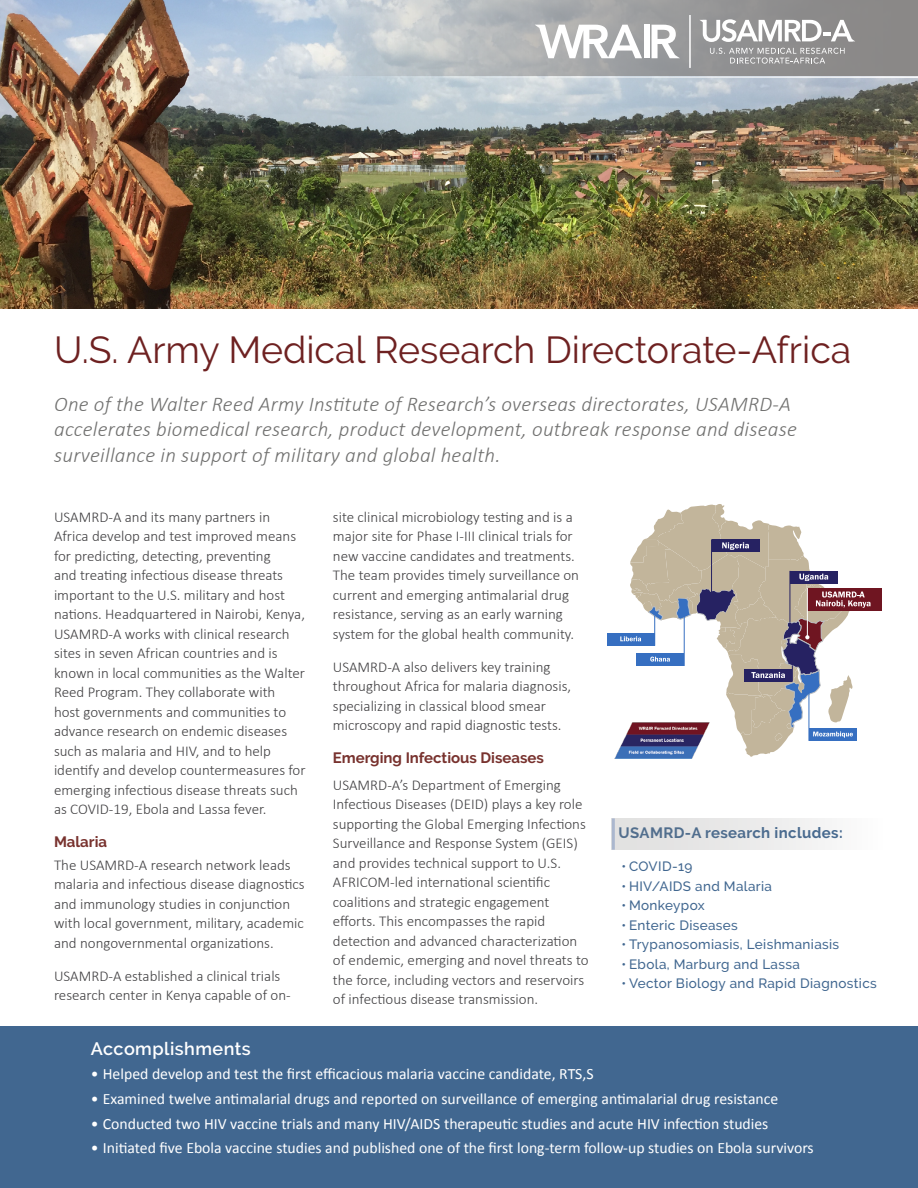
<style>
.page{position:relative;width:918px;height:1188px;background:#fff}
.page>*{position:absolute;margin:0;border:0;box-sizing:border-box;transform-origin:0 0}
.t1{font:37.5px "Raleway";color:#6e2121}
.t2{font:italic 300 21px/25.5px "Calibri";letter-spacing:.01em;color:#717170}
.t3{font:600 18px "Raleway";letter-spacing:.025em;color:#fff}
.t4{font:15.75px "Calibri";color:#fff}
.t5{font:300 15px/19.5px "Calibri";color:#414042}
.t6{font:700 15px "Raleway";color:#78322e}
.t7{font:700 15px "Raleway";letter-spacing:.025em;color:#416790}
.t8{font:500 13.5px "Raleway";letter-spacing:.025em;color:#416790}
</style>
<div class="page">
<div style="left:0;top:1026px;width:918px;height:162px;background:#416790"></div>
<img style="left:0;top:0;width:918px;height:309px">
<svg style="left:275px;top:0;width:643px;height:76px;background:#abafb2"></svg>
<hr style="left:321px;top:76px;width:597px;height:2px;background:#fff">
<svg style="left:710px;top:48px;width:135px;height:16px;background:#a3a2a3"></svg>
<svg style="left:699px;top:19px;width:156px;height:23px"></svg>
<svg style="left:535px;top:25px;width:107px;height:33px"></svg>
<div style="left:644px;top:25px;width:6px;height:33px;background:#fff"></div>
<svg style="left:652px;top:25px;width:28px;height:33px"></svg>
<hr style="left:689px;top:15px;width:2px;height:53px;background:#fff">
<div style="left:612px;top:818px;width:291px;height:32px;background:linear-gradient(to right,#dddddc,#fefefe)"></div>
<hr style="left:612px;top:818px;width:3px;height:32px;background:#abb7ce">
<div style="left:807px;top:588px;width:75px;height:22px;background:#6f1521"></div>
<div style="left:607px;top:633px;width:48px;height:13px;background:#366fc1"></div>
<svg style="left:620px;top:504px;width:251px;height:253px"></svg>
<hr style="left:807px;top:588px;width:1px;height:49px;background:#fff">
<img style="left:615px;top:718px;width:133px;height:40px">
<h1 class="t1" style="left:54px;top:328px;width:799px">U.S. Army Medical Research Directorate-Africa</h1>
<h2 class="t2" style="left:54px;top:391px;width:744px">One of the Walter Reed Army Institute of Research’s overseas directorates, USAMRD-A accelerates biomedical research, product development, outbreak response and disease surveillance in support of military and global health.</h2>
<p class="t5" style="left:54px;top:507px;width:253px">USAMRD-A and its many partners in Africa develop and test improved means for predicting, detecting, preventing<br>and treating infectious disease threats important to the U.S. military and host nations. Headquartered in Nairobi, Kenya, USAMRD-A works with clinical research sites in seven African countries and is known in local communities as the Walter Reed Program. They collaborate with<br>host governments and communities to advance research on endemic diseases such as malaria and HIV, and to help identify and develop countermeasures for emerging infectious disease threats such as COVID-19, Ebola and Lassa fever.</p>
<p class="t6" style="left:54px;top:834px;width:55px">Malaria</p>
<p class="t5" style="left:54px;top:855px;width:252px">The USAMRD-A research network leads malaria and infectious disease diagnostics and immunology studies in conjunction with local government, military, academic and nongovernmental organizations.</p>
<p class="t5" style="left:54px;top:966px;width:238px">USAMRD-A established a clinical trials research center in Kenya capable of on-</p>
<p class="t5" style="left:333px;top:507px;width:248px">site clinical microbiology testing and is a major site for Phase I-III clinical trials for new vaccine candidates and treatments.<br>The team provides timely surveillance on current and emerging antimalarial drug resistance, serving as an early warning system for the global health community.</p>
<p class="t5" style="left:333px;top:657px;width:240px">USAMRD-A also delivers key training throughout Africa for malaria diagnosis, specializing in classical blood smear microscopy and rapid diagnostic tests.</p>
<p class="t6" style="left:333px;top:750px;width:213px">Emerging Infectious Diseases</p>
<p class="t5" style="left:333px;top:775px;width:257px">USAMRD-A’s Department of Emerging Infectious Diseases (DEID) plays a key role supporting the Global Emerging Infections Surveillance and Response System (GEIS) and provides technical support to U.S.<br>AFRICOM-led international scientific coalitions and strategic engagement efforts. This encompasses the rapid detection and advanced characterization of endemic, emerging and novel threats to the force, including vectors and reservoirs of infectious disease transmission.</p>
<p class="t7" style="left:619px;top:824px;width:226px">USAMRD-A research includes:</p>
<p class="t8" style="left:622px;top:859px;width:72px">• COVID-19</p>
<p class="t8" style="left:622px;top:878px;width:152px">• HIV/AIDS and Malaria</p>
<p class="t8" style="left:622px;top:898px;width:85px">• Monkeypox</p>
<p class="t8" style="left:622px;top:917px;width:118px">• Enteric Diseases</p>
<p class="t8" style="left:622px;top:937px;width:219px">• Trypanosomiasis, Leishmaniasis</p>
<p class="t8" style="left:622px;top:956px;width:180px">• Ebola, Marburg and Lassa</p>
<p class="t8" style="left:622px;top:976px;width:257px">• Vector Biology and Rapid Diagnostics</p>
<p class="t3" style="left:91px;top:1038px;width:162px">Accomplishments</p>
<p class="t4" style="left:91px;top:1063px;width:504px">• Helped develop and test the first efficacious malaria vaccine candidate, RTS,S</p>
<p class="t4" style="left:91px;top:1088px;width:689px">• Examined twelve antimalarial drugs and reported on surveillance of emerging antimalarial drug resistance</p>
<p class="t4" style="left:91px;top:1113px;width:679px">• Conducted two HIV vaccine trials and many HIV/AIDS therapeutic studies and acute HIV infection studies</p>
<p class="t4" style="left:91px;top:1137px;width:724px">• Initiated five Ebola vaccine studies and published one of the first long-term follow-up studies on Ebola survivors</p>
</div>
